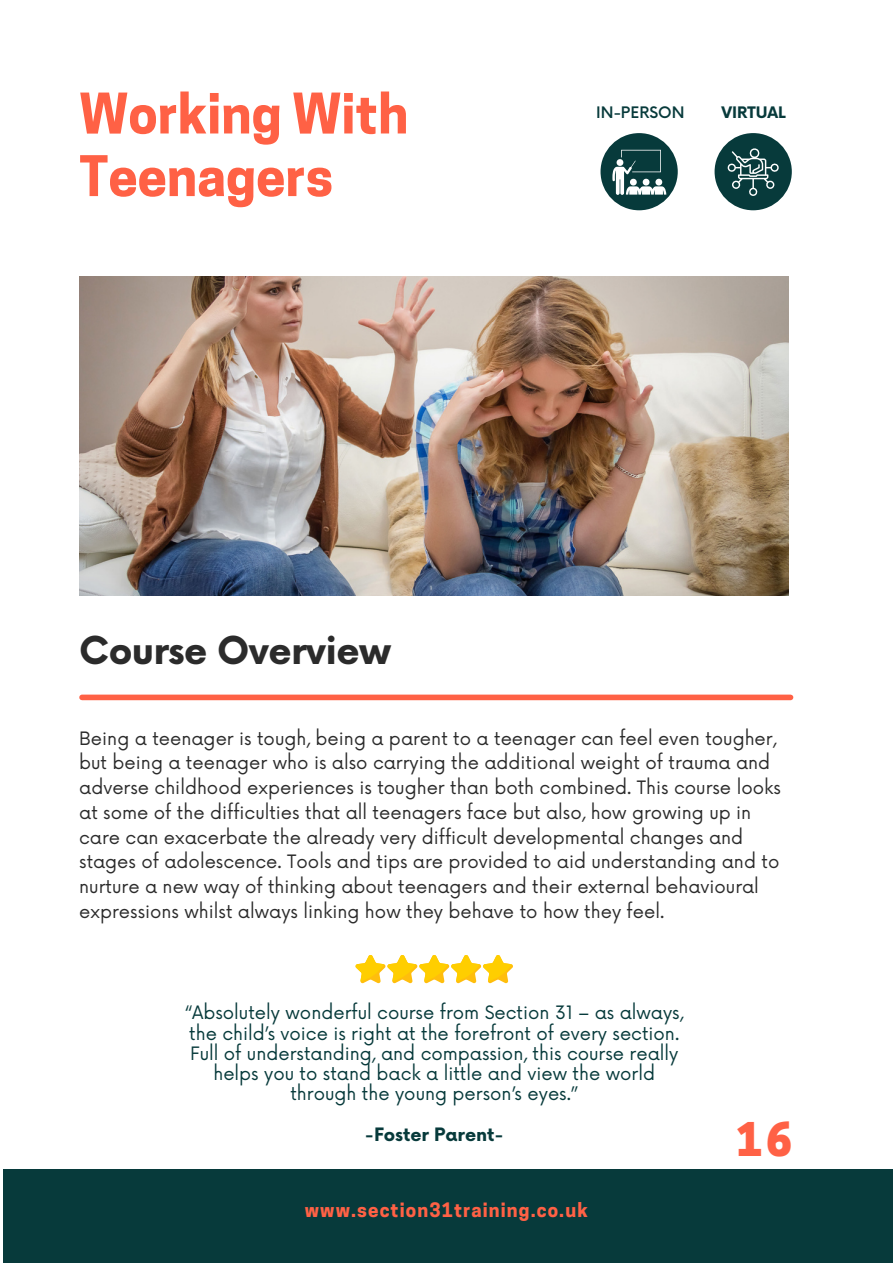
<style>
.page{position:relative;width:893px;height:1264px;background:#fff}
.page>*{position:absolute;margin:0;border:0;box-sizing:border-box;transform-origin:0 0}
.t1{font:700 52.5px "Cooper Hewitt";color:#ff6145}
.t2{font:800 43.65px "Cooper Hewitt";color:#ff6145}
.t3{font:700 37.5px "Now";letter-spacing:-.02em;color:#2b2b2b}
.t4{font:700 18.75px "Cooper Hewitt";letter-spacing:.06em;color:#ff6145}
.t5{font:18px/24.8px "Now";color:#2b2b2b}
.t6{font:18px/20.2px "Now";color:#073a3b;text-align:center}
.t7{font:700 18px "Now";color:#073a3b}
.t8{font:500 15.45px "Now";color:#073a3b}
.t9{font:700 15.45px "Now";color:#073a3b}
</style>
<div class="page">
<img style="left:79px;top:277px;width:709px;height:318px">
<div style="left:3px;top:1168px;width:889px;height:94px;background:#073a3b"></div>
<div style="left:82px;top:694px;width:708px;height:6px;background:#ff6145"></div>
<svg style="left:355px;top:955px;width:158px;height:28px"></svg>
<div style="left:714px;top:133px;width:77px;height:77px;background:#073a3b;border-radius:50%"></div>
<div style="left:600px;top:133px;width:77px;height:77px;background:#073a3b;border-radius:50%"></div>
<svg style="left:727px;top:148px;width:52px;height:48px"></svg>
<svg style="left:612px;top:150px;width:54px;height:45px"></svg>
<p class="t1" style="left:79px;top:94px;width:331px">Working With</p>
<p class="t1" style="left:79px;top:157px;width:255px">Teenagers</p>
<p class="t3" style="left:79px;top:630px;width:313px">Course Overview</p>
<p class="t8" style="left:596px;top:104px;width:90px">IN-PERSON</p>
<p class="t9" style="left:721px;top:104px;width:66px">VIRTUAL</p>
<p class="t5" style="left:79px;top:726px;width:703px">Being a teenager is tough, being a parent to a teenager can feel even tougher, but being a teenager who is also carrying the additional weight of trauma and adverse childhood experiences is tougher than both combined. This course looks at some of the difficulties that all teenagers face but also, how growing up in care can exacerbate the already very difficult developmental changes and stages of adolescence. Tools and tips are provided to aid understanding and to nurture a new way of thinking about teenagers and their external behavioural expressions whilst always linking how they behave to how they feel.</p>
<p class="t6" style="left:185px;top:1003px;width:500px">“Absolutely wonderful course from Section 31 – as always, the child’s voice is right at the forefront of every section.<br>Full of understanding, and compassion, this course really helps you to stand back a little and view the world through the young person’s eyes.”</p>
<p class="t7" style="left:365px;top:1124px;width:140px">-Foster Parent-</p>
<p class="t4" style="left:305px;top:1202px;width:284px">www.section31training.co.uk</p>
<p class="t2" style="left:736px;top:1123px;width:57px">16</p>
</div>
